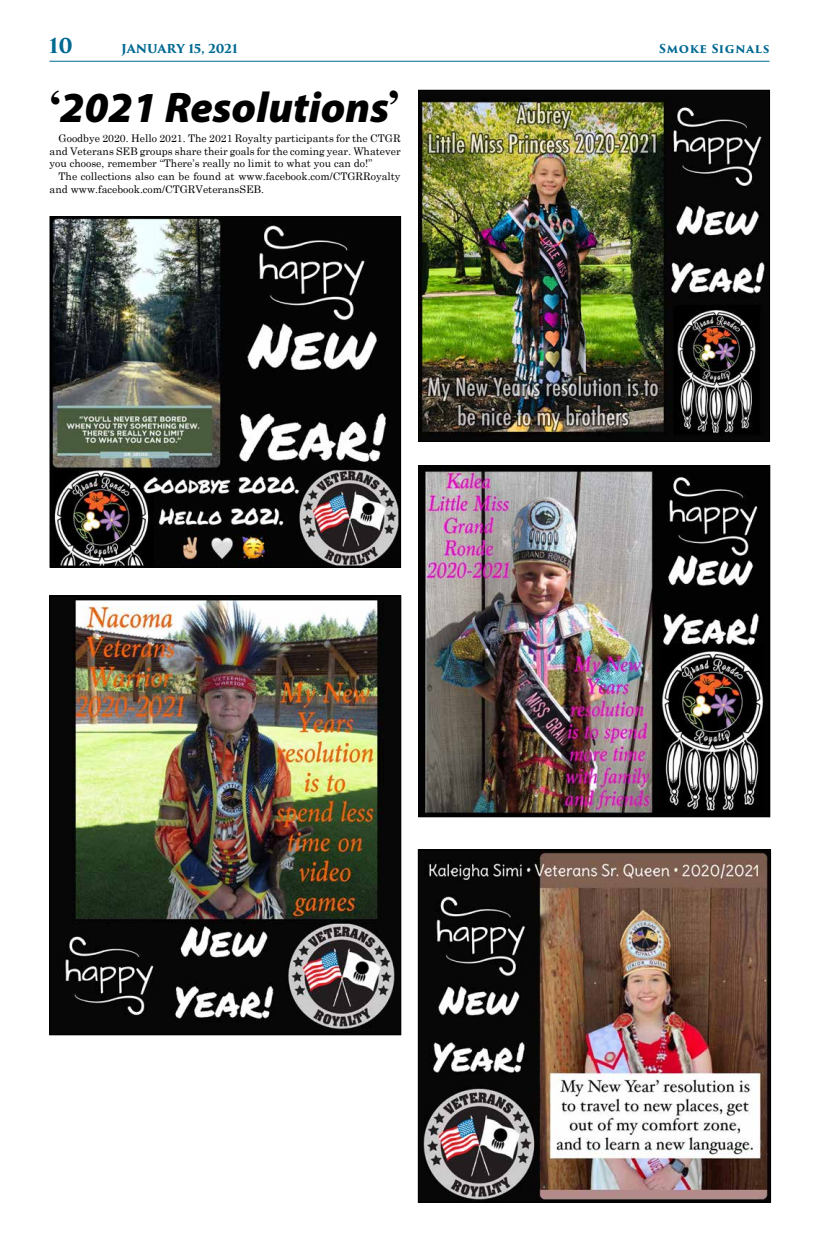
<style>
.page{position:relative;width:819px;height:1260px;background:#fff}
.page>*{position:absolute;margin:0;border:0;box-sizing:border-box;transform-origin:0 0}
.t1{font:italic 900 43px "Myriad Pro";color:#000}
.t2{font:700 20px "Trajan Pro 3";color:#006991}
.t3{font:700 12px "Trajan Pro 3";color:#006991}
.t4{font:700 12px "Trajan Pro 3";letter-spacing:.05em;color:#006991}
.t5{font:10.5px/12.6px "Century Schoolbook";color:#000;text-align:justify}
.s1{font-family:"Century Schoolbook";font-weight:700;font-style:normal}
</style>
<div class="page">
<hr style="left:50px;top:61px;width:720px;height:1px;background:#006991">
<img style="left:420px;top:92px;width:348px;height:347px">
<div style="left:418px;top:90px;width:352px;height:351px;border:1px solid #000"></div>
<img style="left:52px;top:218px;width:347px;height:347px">
<div style="left:50px;top:216px;width:351px;height:351px;border:1px solid #000"></div>
<img style="left:421px;top:468px;width:347px;height:347px">
<div style="left:419px;top:466px;width:351px;height:351px;border:1px solid #000"></div>
<img style="left:420px;top:852px;width:349px;height:348px">
<div style="left:418px;top:850px;width:353px;height:352px;border:1px solid #000"></div>
<img style="left:51px;top:598px;width:348px;height:435px">
<div style="left:49px;top:596px;width:352px;height:439px;border:1px solid #000"></div>
<h2 class="t2" style="left:49px;top:37px;width:25px">10</h2>
<p class="t3" style="left:121px;top:43px;width:118px">JANUARY 15, 2021</p>
<p class="t4" style="left:659px;top:43px;width:112px">Smoke Signals</p>
<h1 class="t1" style="left:50px;top:82px;width:351px"><span class="s1">‘</span>2021 Resolutions<span class="s1">’</span></h1>
<p class="t5" style="left:50px;top:133px;width:353px;text-indent:9px">Goodbye 2020. Hello 2021. The 2021 Royalty participants for the CTGR and Veterans SEB groups share their goals for the coming year. Whatever you choose, remember “There’s really no limit to what you can do!”</p>
<p class="t5" style="left:50px;top:171px;width:353px;text-indent:9px">The collections also can be found at www.facebook.com/CTGRRoyalty and www.facebook.com/CTGRVeteransSEB.</p>
</div>
